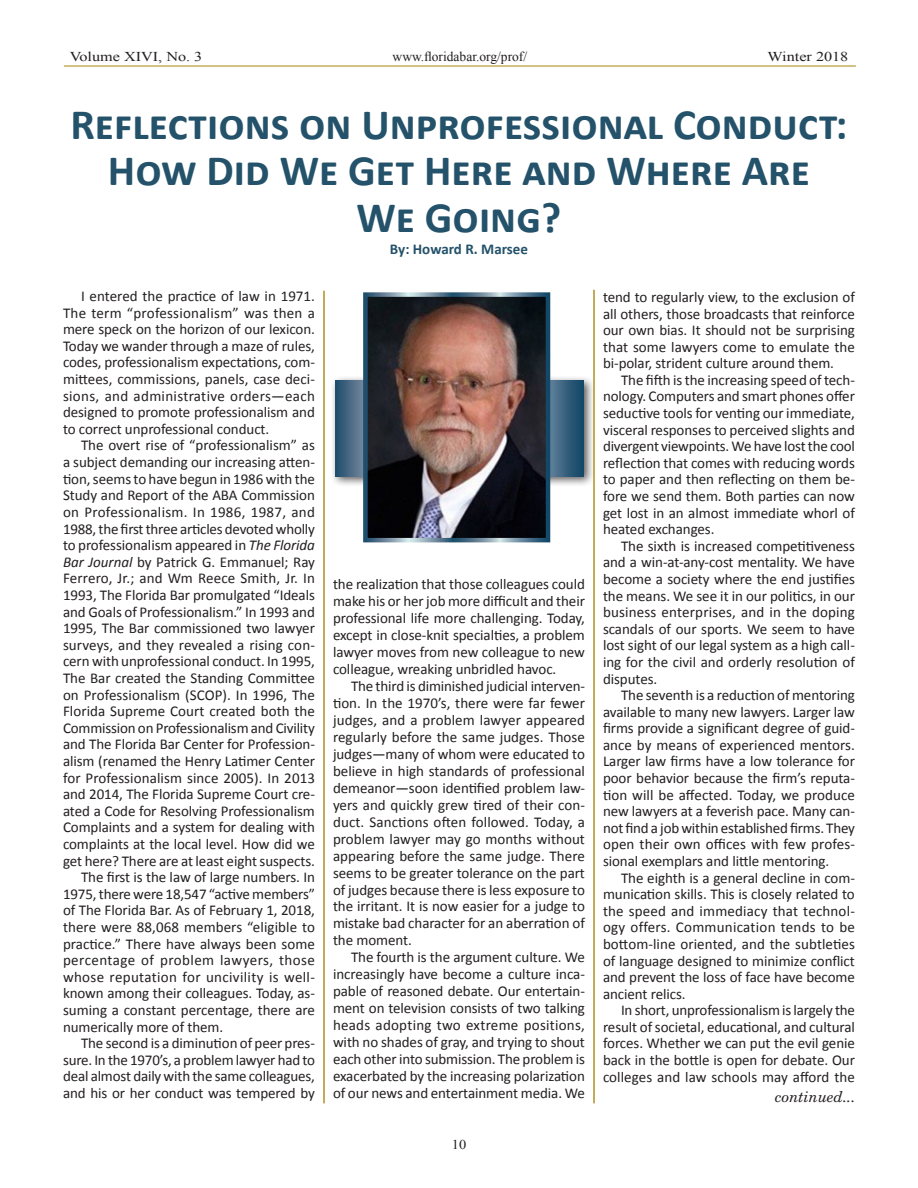
<style>
.page{position:relative;width:918px;height:1188px;background:#fff}
.page>*{position:absolute;margin:0;border:0;box-sizing:border-box;transform-origin:0 0}
._00-Head-32pt{font:700 43.5px/46.5px "Calibri";color:#24526a;text-align:center}
._02-Text_INDENT{font:15px/16.6px "Calibri";letter-spacing:-.005em;color:#231f20;text-align:justify}
.t1{font:700 15px "Calibri";color:#24526a}
.t2{font:italic 15px "New Century Schlbk";color:#231f20}
.t3{font:13.5px "Times New Roman";color:#231f20;scale:1.2 1}
.t4{font:13.5px "Times New Roman";color:#231f20}
.t5{font:13.5px "Times New Roman";color:#231f20;scale:1.07 1}
.s1{font-style:italic}
</style>
<div class="page">
<hr style="left:64px;top:65px;width:792px;height:2px;background:#b09223">
<div style="left:330px;top:375px;width:265px;height:113px;background:#231f20;opacity:.75"></div>
<svg style="left:335px;top:380px;width:249px;height:96px;background:#385f7c"></svg>
<img style="left:368px;top:297px;width:177px;height:240px">
<hr style="left:323px;top:291px;width:2px;height:812px;background:#b09223">
<hr style="left:593px;top:290px;width:2px;height:813px;background:#b09223">
<p class="t3" style="left:70px;top:47px;width:112px">Volume XIVI, No. 3</p>
<p class="t4" style="left:393px;top:47px;width:136px">www.floridabar.org/prof/</p>
<p class="t3" style="left:768px;top:47px;width:69px">Winter 2018</p>
<p class="_00-Head-32pt" style="left:70px;top:101px;width:779px">Reflections on Unprofessional Conduct:</p>
<h1 class="_00-Head-32pt" style="left:108px;top:147px;width:704px">How Did We Get Here and Where Are<br>We Going?</h1>
<h1 class="t1" style="left:390px;top:239px;width:140px">By: Howard R. Marsee</h1>
<p class="_02-Text_INDENT" style="left:63px;top:288px;width:254px;text-indent:18px">I entered the practice of law in 1971.<br>The term “professionalism” was then a mere speck on the horizon of our lexicon.<br>Today we wander through a maze of rules, codes, professionalism expectations, com&shy;mittees, commissions, panels, case deci&shy;sions, and administrative orders—each designed to promote professionalism and to correct unprofessional conduct.</p>
<p class="_02-Text_INDENT" style="left:63px;top:437px;width:254px;text-indent:18px">The overt rise of “professionalism” as a subject demanding our increasing atten&shy;tion, seems to have begun in 1986 with the Study and Report of the ABA Commission on Professionalism. In 1986, 1987, and 1988, the first three articles devoted wholly to professionalism appeared in <span class="s1">The Florida</span></p>
<p class="_02-Text_INDENT" style="left:63px;top:553px;width:254px"><span class="s1">Bar Journal</span> by Patrick G. Emmanuel; Ray Ferrero, Jr.; and Wm Reece Smith, Jr. In 1993, The Florida Bar promulgated “Ideals and Goals of Professionalism.” In 1993 and 1995, The Bar commissioned two lawyer surveys, and they revealed a rising con&shy;cern with unprofessional conduct. In 1995, The Bar created the Standing Committee on Professionalism (SCOP). In 1996, The Florida Supreme Court created both the Commission on Professionalism and Civility and The Florida Bar Center for Profession&shy;alism (renamed the Henry Latimer Center for Professionalism since 2005). In 2013 and 2014, The Florida Supreme Court cre&shy;ated a Code for Resolving Professionalism Complaints and a system for dealing with complaints at the local level. How did we get here? There are at least eight suspects.</p>
<p class="_02-Text_INDENT" style="left:63px;top:869px;width:254px;text-indent:18px">The first is the law of large numbers. In 1975, there were 18,547 “active members” of The Florida Bar. As of February 1, 2018, there were 88,068 members “eligible to practice.” There have always been some percentage of problem lawyers, those whose reputation for uncivility is well&shy;known among their colleagues. Today, as&shy;suming a constant percentage, there are numerically more of them.</p>
<p class="_02-Text_INDENT" style="left:63px;top:1035px;width:254px;text-indent:18px">The second is a diminution of peer pres&shy;sure. In the 1970’s, a problem lawyer had to deal almost daily with the same colleagues, and his or her conduct was tempered by</p>
<p class="_02-Text_INDENT" style="left:603px;top:289px;width:254px">tend to regularly view, to the exclusion of all others, those broadcasts that reinforce our own bias. It should not be surprising that some lawyers come to emulate the bi-polar, strident culture around them.</p>
<p class="_02-Text_INDENT" style="left:603px;top:372px;width:254px;text-indent:18px">The fifth is the increasing speed of tech&shy;nology. Computers and smart phones offer seductive tools for venting our immediate, visceral responses to perceived slights and divergent viewpoints. We have lost the cool reflection that comes with reducing words to paper and then reflecting on them be&shy;fore we send them. Both parties can now get lost in an almost immediate whorl of heated exchanges.</p>
<p class="_02-Text_INDENT" style="left:603px;top:538px;width:254px;text-indent:18px">The sixth is increased competitiveness and a win-at-any-cost mentality. We have become a society where the end justifies the means. We see it in our politics, in our business enterprises, and in the doping scandals of our sports. We seem to have lost sight of our legal system as a high call&shy;ing for the civil and orderly resolution of disputes.</p>
<p class="_02-Text_INDENT" style="left:603px;top:687px;width:254px;text-indent:18px">The seventh is a reduction of mentoring available to many new lawyers. Larger law firms provide a significant degree of guid&shy;ance by means of experienced mentors.<br>Larger law firms have a low tolerance for poor behavior because the firm’s reputa&shy;tion will be affected. Today, we produce new lawyers at a feverish pace. Many can&shy;not find a job within established firms. They open their own offices with few profes&shy;sional exemplars and little mentoring.</p>
<p class="_02-Text_INDENT" style="left:603px;top:869px;width:253px;text-indent:18px">The eighth is a general decline in com&shy;munication skills. This is closely related to the speed and immediacy that technol&shy;ogy offers. Communication tends to be bottom-line oriented, and the subtleties of language designed to minimize conflict and prevent the loss of face have become ancient relics.</p>
<p class="_02-Text_INDENT" style="left:603px;top:1002px;width:254px;text-indent:18px">In short, unprofessionalism is largely the result of societal, educational, and cultural forces. Whether we can put the evil genie back in the bottle is open for debate. Our colleges and law schools may afford the</p>
<p class="_02-Text_INDENT" style="left:333px;top:576px;width:253px">the realization that those colleagues could make his or her job more difficult and their professional life more challenging. Today, except in close-knit specialties, a problem lawyer moves from new colleague to new colleague, wreaking unbridled havoc.</p>
<p class="_02-Text_INDENT" style="left:333px;top:678px;width:254px;text-indent:18px">The third is diminished judicial interven&shy;tion. In the 1970’s, there were far fewer judges, and a problem lawyer appeared regularly before the same judges. Those judges—many of whom were educated to believe in high standards of professional demeanor—soon identified problem law&shy;yers and quickly grew tired of their con&shy;duct. Sanctions often followed. Today, a problem lawyer may go months without appearing before the same judge. There seems to be greater tolerance on the part of judges because there is less exposure to the irritant. It is now easier for a judge to mistake bad character for an aberration of the moment.</p>
<p class="_02-Text_INDENT" style="left:333px;top:949px;width:253px;text-indent:18px">The fourth is the argument culture. We increasingly have become a culture inca&shy;pable of reasoned debate. Our entertain&shy;ment on television consists of two talking heads adopting two extreme positions, with no shades of gray, and trying to shout each other into submission. The problem is exacerbated by the increasing polarization of our news and entertainment media. We</p>
<p class="t2" style="left:775px;top:1088px;width:82px">continued...</p>
<p class="t5" style="left:452px;top:1136px;width:15px">10</p>
</div>
